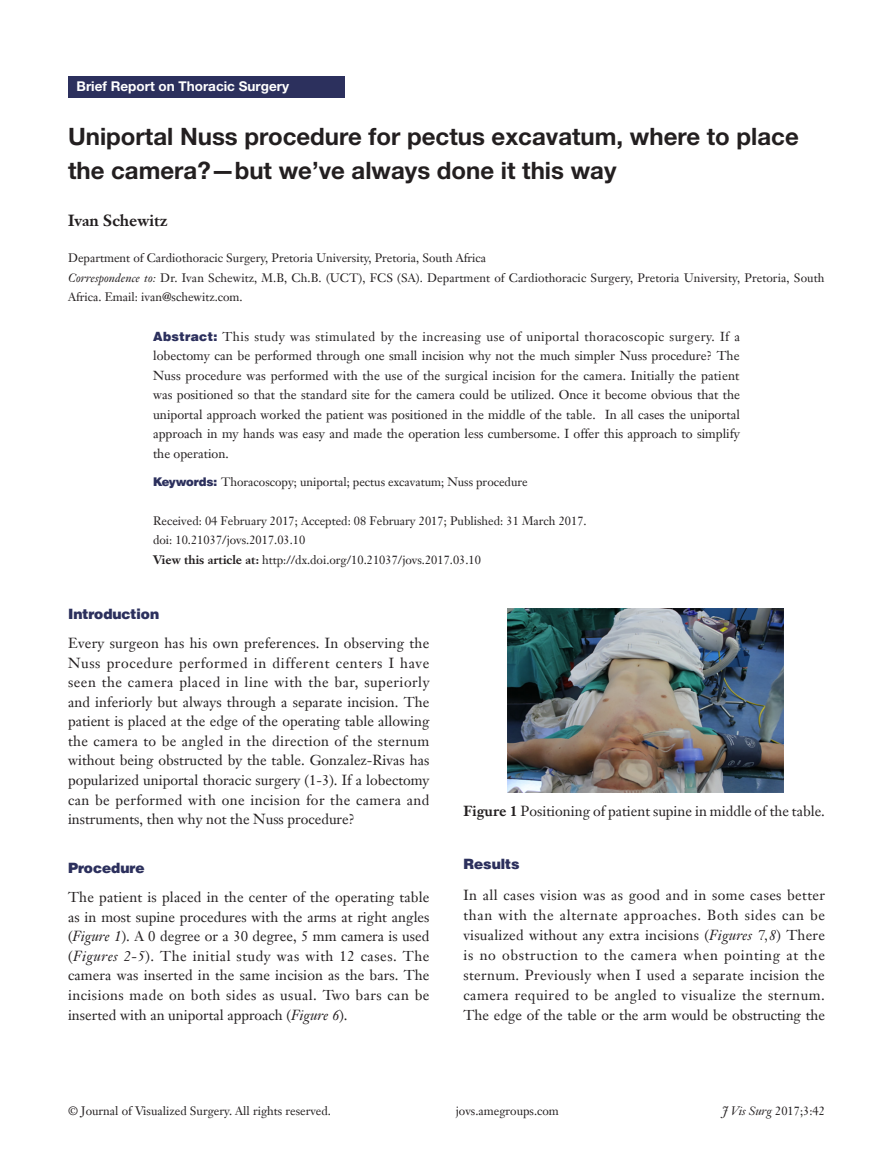
<style>
.page{position:relative;width:893px;height:1170px;background:#fff}
.page>*{position:absolute;margin:0;border:0;box-sizing:border-box;transform-origin:0 0}
.文题{font:700 24px/34.5px "Helvetica Neue LT Pro";color:#231f20}
.作者{font:700 15.75px "Janson Text LT";color:#231f20}
.t1{font:14.25px/19.5px "Janson Text LT";color:#231f20;text-align:justify}
.t2{font:900 14.25px "Helvetica";color:#2c305d}
.栏目{font:700 13.5px "Helvetica Neue LT Pro";color:#fff}
.t3{font:12.75px/19.5px "Janson Text LT";color:#231f20;text-align:justify}
.通讯作者{font:12px/19.5px "Janson Text LT";color:#231f20}
.单位{font:12px "Janson Text LT";color:#231f20}
.doi{font:12px "Janson Text LT";color:#231f20}
.s1{font-style:italic}
.s2{font-family:"Helvetica";font-weight:900;color:#2c305d}
.s3{font-weight:700}
</style>
<div class="page">
<div style="left:68px;top:77px;width:276px;height:21px;background:#2c305d"></div>
<img style="left:507px;top:608px;width:277px;height:184px">
<p class="栏目" style="left:77px;top:78px;width:214px">Brief Report on Thoracic Surgery</p>
<p class="文题" style="left:68px;top:118px;width:732px">Uniportal Nuss procedure for pectus excavatum, where to place the camera?—but we’ve always done it this way</p>
<p class="作者" style="left:68px;top:210px;width:101px">Ivan Schewitz</p>
<p class="单位" style="left:68px;top:250px;width:420px">Department of Cardiothoracic Surgery, Pretoria University, Pretoria, South Africa</p>
<p class="通讯作者" style="left:68px;top:267px;width:758px"><span class="s1">Correspondence to:</span> Dr. Ivan Schewitz, M.B, Ch.B. (UCT), FCS (SA). Department of Cardiothoracic Surgery, Pretoria University, Pretoria, South<br>Africa. Email: ivan@schewitz.com.</p>
<p class="t3" style="left:153px;top:326px;width:589px"><span class="s2">Abstract:</span> This study was stimulated by the increasing use of uniportal thoracoscopic surgery. If a lobectomy can be performed through one small incision why not the much simpler Nuss procedure? The Nuss procedure was performed with the use of the surgical incision for the camera. Initially the patient was positioned so that the standard site for the camera could be utilized. Once it become obvious that the uniportal approach worked the patient was positioned in the middle of the table. In all cases the uniportal approach in my hands was easy and made the operation less cumbersome. I offer this approach to simplify the operation.</p>
<p class="通讯作者" style="left:153px;top:471px;width:376px"><span class="s2">Keywords:</span> Thoracoscopy; uniportal; pectus excavatum; Nuss procedure</p>
<p class="通讯作者" style="left:153px;top:510px;width:435px">Received: 04 February 2017; Accepted: 08 February 2017; Published: 31 March 2017.</p>
<p class="doi" style="left:153px;top:532px;width:154px">doi: 10.21037/jovs.2017.03.10</p>
<p class="通讯作者" style="left:153px;top:549px;width:329px"><span class="s3">View this article at:</span> http://dx.doi.org/10.21037/jovs.2017.03.10</p>
<p class="t2" style="left:68px;top:604px;width:93px">Introduction</p>
<p class="t1" style="left:68px;top:633px;width:363px">Every surgeon has his own preferences. In observing the Nuss procedure performed in different centers I have seen the camera placed in line with the bar, superiorly and inferiorly but always through a separate incision. The patient is placed at the edge of the operating table allowing the camera to be angled in the direction of the sternum without being obstructed by the table. Gonzalez-Rivas has popularized uniportal thoracic surgery (1-3). If a lobectomy can be performed with one incision for the camera and instruments, then why not the Nuss procedure?</p>
<p class="t2" style="left:68px;top:858px;width:78px">Procedure</p>
<p class="t1" style="left:68px;top:887px;width:363px">The patient is placed in the center of the operating table as in most supine procedures with the arms at right angles (<span class="s1">Figure 1</span>). A 0 degree or a 30 degree, 5 mm camera is used (<span class="s1">Figures 2-5</span>). The initial study was with 12 cases. The camera was inserted in the same incision as the bars. The incisions made on both sides as usual. Two bars can be inserted with an uniportal approach (<span class="s1">Figure 6</span>).</p>
<p class="t1" style="left:463px;top:801px;width:363px"><span class="s3">Figure 1</span> Positioning of patient supine in middle of the table.</p>
<p class="t2" style="left:463px;top:855px;width:58px">Results</p>
<p class="t1" style="left:463px;top:884px;width:363px;line-height:20px">In all cases vision was as good and in some cases better than with the alternate approaches. Both sides can be visualized without any extra incisions (<span class="s1">Figures 7,8</span>) There is no obstruction to the camera when pointing at the sternum. Previously when I used a separate incision the camera required to be angled to visualize the sternum.<br>The edge of the table or the arm would be obstructing the</p>
<p class="通讯作者" style="left:68px;top:1101px;width:264px">© Journal of Visualized Surgery. All rights reserved.</p>
<p class="通讯作者" style="left:456px;top:1101px;width:105px">jovs.amegroups.com</p>
<p class="通讯作者" style="left:722px;top:1101px;width:104px"><span class="s1">J Vis Surg</span> 2017;3:42</p>
</div>
